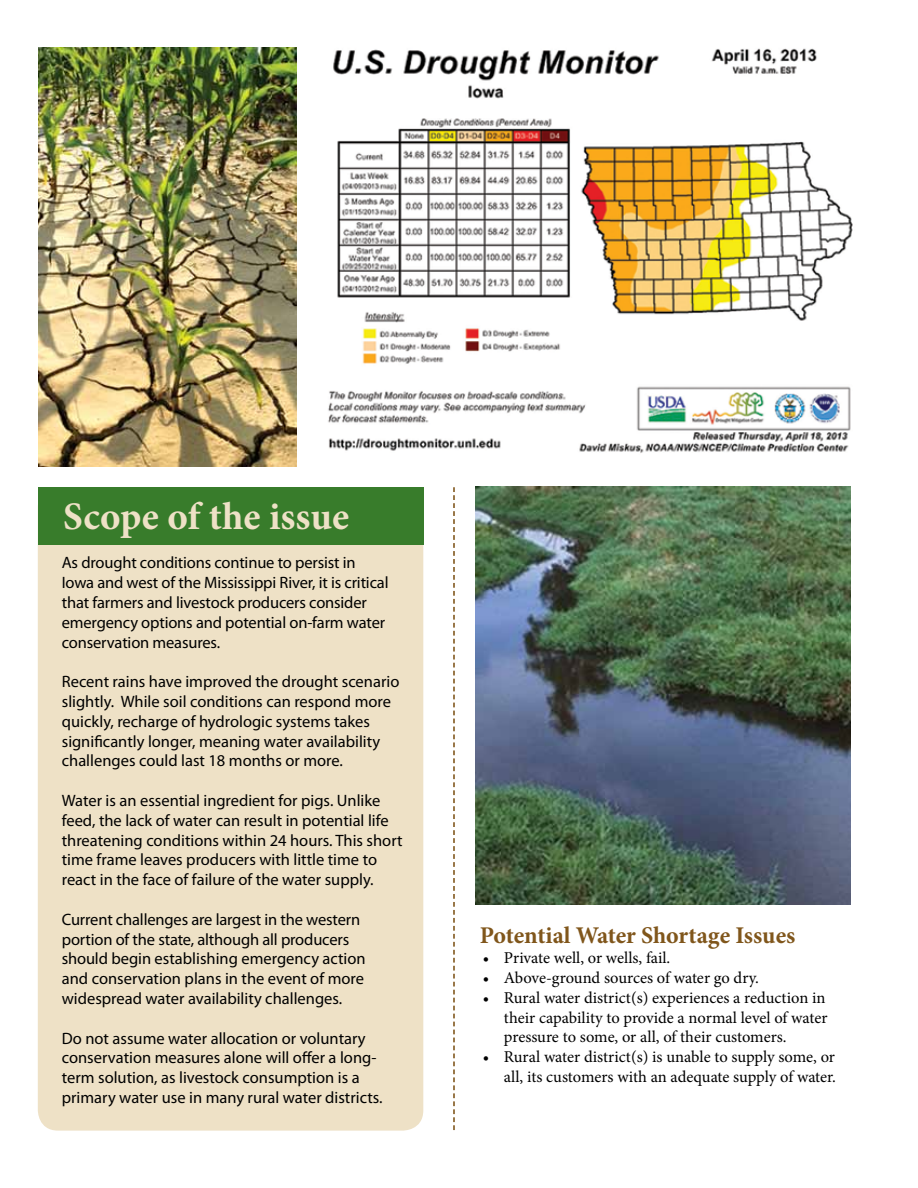
<style>
.page{position:relative;width:918px;height:1188px;background:#fff}
.page>*{position:absolute;margin:0;border:0;box-sizing:border-box;transform-origin:0 0}
.t1{font:700 39px "Minion Pro";color:#eee1c6}
.t2{font:700 24px "Minion Pro";letter-spacing:-.005em;color:#80561b}
.t3{font:16.5px/19.8px "Myriad Pro";color:#000}
.t4{font:16.5px/19.8px "Minion Pro";letter-spacing:-.005em;color:#000}
</style>
<div class="page">
<img style="left:296px;top:47px;width:557px;height:420px">
<svg style="left:453px;top:487px;width:2px;height:643px"></svg>
<div style="left:38px;top:487px;width:385px;height:644px;background:#eee1c6;border-radius:20px"></div>
<div style="left:38px;top:487px;width:385px;height:58px;background:#387c2b"></div>
<img style="left:476px;top:487px;width:374px;height:417px">
<img style="left:38px;top:47px;width:258px;height:420px">
<h1 class="t1" style="left:63px;top:489px;width:287px">Scope of the issue</h1>
<p class="t3" style="left:62px;top:553px;width:328px">As drought conditions continue to persist in Iowa and west of the Mississippi River, it is critical that farmers and livestock producers consider emergency options and potential on-farm water conservation measures.</p>
<p class="t3" style="left:62px;top:672px;width:339px">Recent rains have improved the drought scenario slightly. While soil conditions can respond more quickly, recharge of hydrologic systems takes significantly longer, meaning water availability challenges could last 18 months or more.</p>
<p class="t3" style="left:62px;top:790px;width:342px">Water is an essential ingredient for pigs. Unlike feed, the lack of water can result in potential life threatening conditions within 24 hours. This short time frame leaves producers with little time to react in the face of failure of the water supply.</p>
<p class="t3" style="left:62px;top:909px;width:305px">Current challenges are largest in the western portion of the state, although all producers should begin establishing emergency action and conservation plans in the event of more widespread water availability challenges.</p>
<p class="t3" style="left:62px;top:1028px;width:322px">Do not assume water allocation or voluntary conservation measures alone will offer a long&shy;term solution, as livestock consumption is a primary water use in many rural water districts.</p>
<h2 class="t2" style="left:480px;top:919px;width:317px">Potential Water Shortage Issues</h2>
<p class="t4" style="left:483px;top:948px;width:189px">• Private well, or wells, fail.</p>
<p class="t4" style="left:483px;top:968px;width:278px">• Above-ground sources of water go dry.</p>
<p class="t4" style="left:504px;top:988px;width:325px;text-indent:-21px">• Rural water district(s) experiences a reduction in their capability to provide a normal level of water pressure to some, or all, of their customers.</p>
<p class="t4" style="left:483px;top:1047px;width:355px;text-align:right">• Rural water district(s) is unable to supply some, or all, its customers with an adequate supply of water.</p>
</div>
